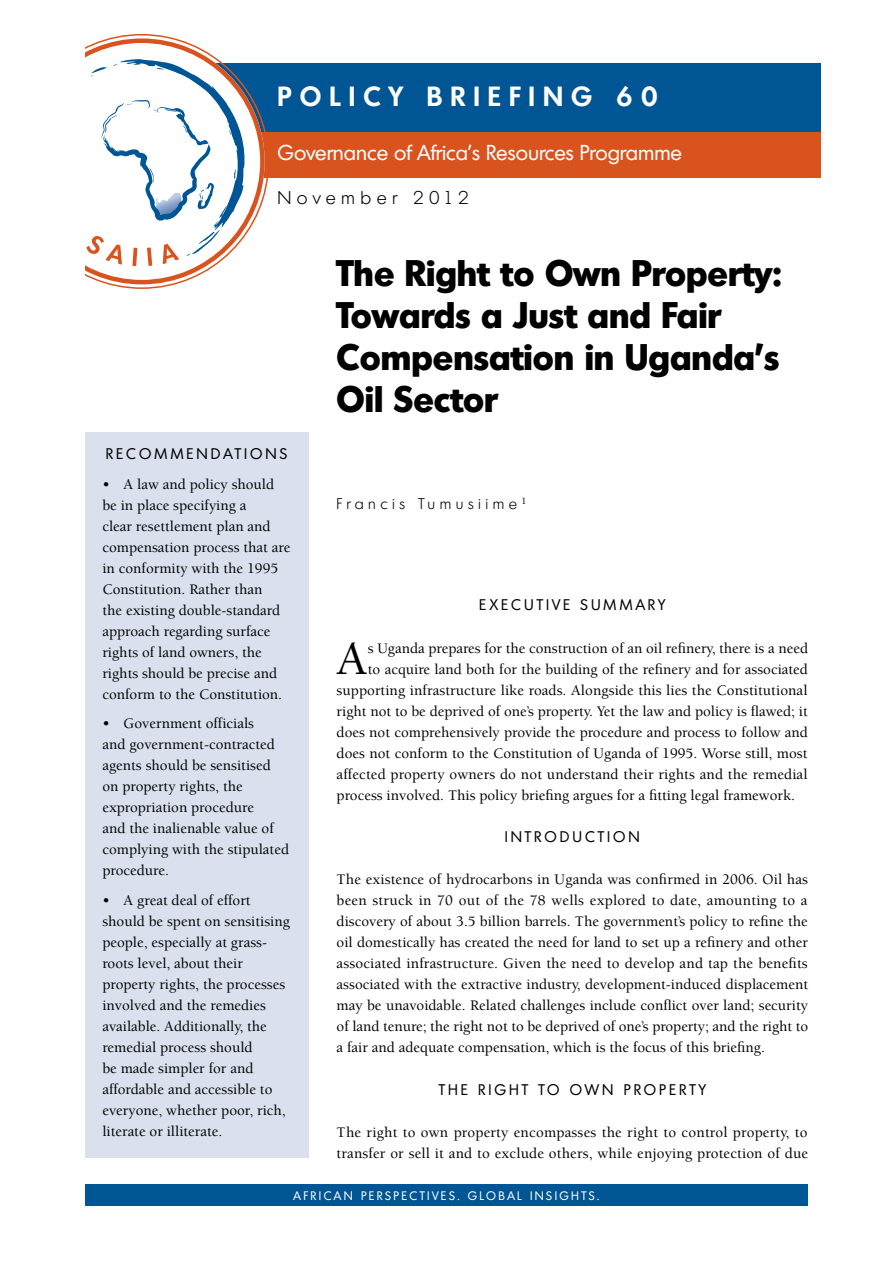
<style>
.page{position:relative;width:893px;height:1263px;background:#fff}
.page>*{position:absolute;margin:0;border:0;box-sizing:border-box;transform-origin:0 0}
.t1{font:500 48.15px "Berkeley Std";color:#000}
.t2{font:700 36px/42px "Montreal";color:#000}
.t3{font:600 27px "Montreal";letter-spacing:.3em;color:#fff}
.t4{font:21px "Montreal";color:#fff}
.t5{font:300 18px "Montreal";letter-spacing:.3em;color:#000}
.t6{font:500 15px/21px "Berkeley Std";color:#000}
.t7{font:15px "Montreal";letter-spacing:.2em;color:#000}
.t8{font:300 15px "Montreal";letter-spacing:.3em;color:#000}
.t9{font:12px "Montreal";letter-spacing:.2em;color:#fff}
</style>
<div class="page">
<div style="left:108px;top:63px;width:713px;height:72px;background:#005695"></div>
<div style="left:108px;top:132px;width:713px;height:45px;background:#d9531e"></div>
<div style="left:85px;top:432px;width:223px;height:726px;background:#dae0ee"></div>
<svg style="left:107px;top:34px;width:162px;height:255px"></svg>
<div style="left:85px;top:1184px;width:723px;height:21px;background:#005695"></div>
<svg style="left:85px;top:38px;width:180px;height:246px"></svg>
<h3 class="t3" style="left:278px;top:79px;width:381px">POLICY BRIEFING 60</h3>
<h3 class="t4" style="left:278px;top:140px;width:406px">Governance of Africa’s Resources Programme</h3>
<p class="t5" style="left:278px;top:187px;width:192px">November 2012</p>
<p class="t7" style="left:106px;top:445px;width:183px">r ecomm endations</p>
<p class="t6" style="left:102px;top:474px;width:189px">• A law and policy should be in place specifying a<br>clear resettlement plan and compensation process that are in conformity with the 1995<br>Constitution. Rather than<br>the existing double-standard approach regarding surface rights of land owners, the rights should be precise and conform to the Constitution.</p>
<p class="t6" style="left:102px;top:713px;width:188px">• Government officials<br>and government-contracted agents should be sensitised on property rights, the expropriation procedure<br>and the inalienable value of complying with the stipulated procedure.</p>
<p class="t6" style="left:102px;top:890px;width:189px">• A great deal of effort should be spent on sensitising people, especially at grass&shy;roots level, about their property rights, the processes involved and the remedies available. Additionally, the remedial process should<br>be made simpler for and affordable and accessible to everyone, whether poor, rich, literate or illiterate.</p>
<h2 class="t2" style="left:337px;top:251px;width:447px">The Right to Own Property:<br>Towards a Just and Fair<br>Compensation in Uganda’s<br>Oil Sector</h2>
<p class="t8" style="left:337px;top:495px;width:191px">Francis Tumusiime <sup>1</sup></p>
<p class="t7" style="left:479px;top:596px;width:67px">EXEC UTIVE</p>
<p class="t7" style="left:580px;top:596px;width:86px">SUMMARY</p>
<h1 class="t1" style="left:337px;top:633px;width:33px">A</h1>
<p class="t6" style="left:368px;top:638px;width:442px">s Uganda prepares for the construction of an oil refinery, there is a need</p>
<p class="t6" style="left:368px;top:659px;width:442px">to acquire land both for the building of the refinery and for associated</p>
<p class="t6" style="left:337px;top:680px;width:472px">supporting infrastructure like roads. Alongside this lies the Constitutional</p>
<p class="t6" style="left:337px;top:701px;width:473px">right not to be deprived of one’s property. Yet the law and policy is flawed; it</p>
<p class="t6" style="left:337px;top:722px;width:473px">does not comprehensively provide the procedure and process to follow and</p>
<p class="t6" style="left:337px;top:743px;width:472px">does not conform to the Constitution of Uganda of 1995. Worse still, most</p>
<p class="t6" style="left:337px;top:764px;width:472px">affected property owners do not understand their rights and the remedial</p>
<p class="t6" style="left:337px;top:785px;width:460px">process involved. This policy briefing argues for a fitting legal framework.</p>
<p class="t7" style="left:505px;top:827px;width:10px">INT</p>
<p class="t7" style="left:534px;top:827px;width:63px">RODUCTION</p>
<p class="t6" style="left:337px;top:869px;width:473px;text-align:justify">The existence of hydrocarbons in Uganda was confirmed in 2006. Oil has been struck in 70 out of the 78 wells explored to date, amounting to a discovery of about 3.5 billion barrels. The government’s policy to refine the oil domestically has created the need for land to set up a refinery and other associated infrastructure. Given the need to develop and tap the benefits associated with the extractive industry, development-induced displacement may be unavoidable. Related challenges include conflict over land; security of land tenure; the right not to be deprived of one’s property; and the right to a fair and adequate compensation, which is the focus of this briefing.</p>
<p class="t7" style="left:439px;top:1080px;width:11px">THE</p>
<p class="t7" style="left:478px;top:1080px;width:42px">RI GHT</p>
<p class="t7" style="left:538px;top:1080px;width:12px">TO</p>
<p class="t7" style="left:570px;top:1080px;width:138px">OWN PROPERTY</p>
<p class="t6" style="left:337px;top:1122px;width:473px">The right to own property encompasses the right to control property, to transfer or sell it and to exclude others, while enjoying protection of due</p>
<p class="t9" style="left:294px;top:1188px;width:307px">Afr ican per spectives. Global insig hts.</p>
</div>
